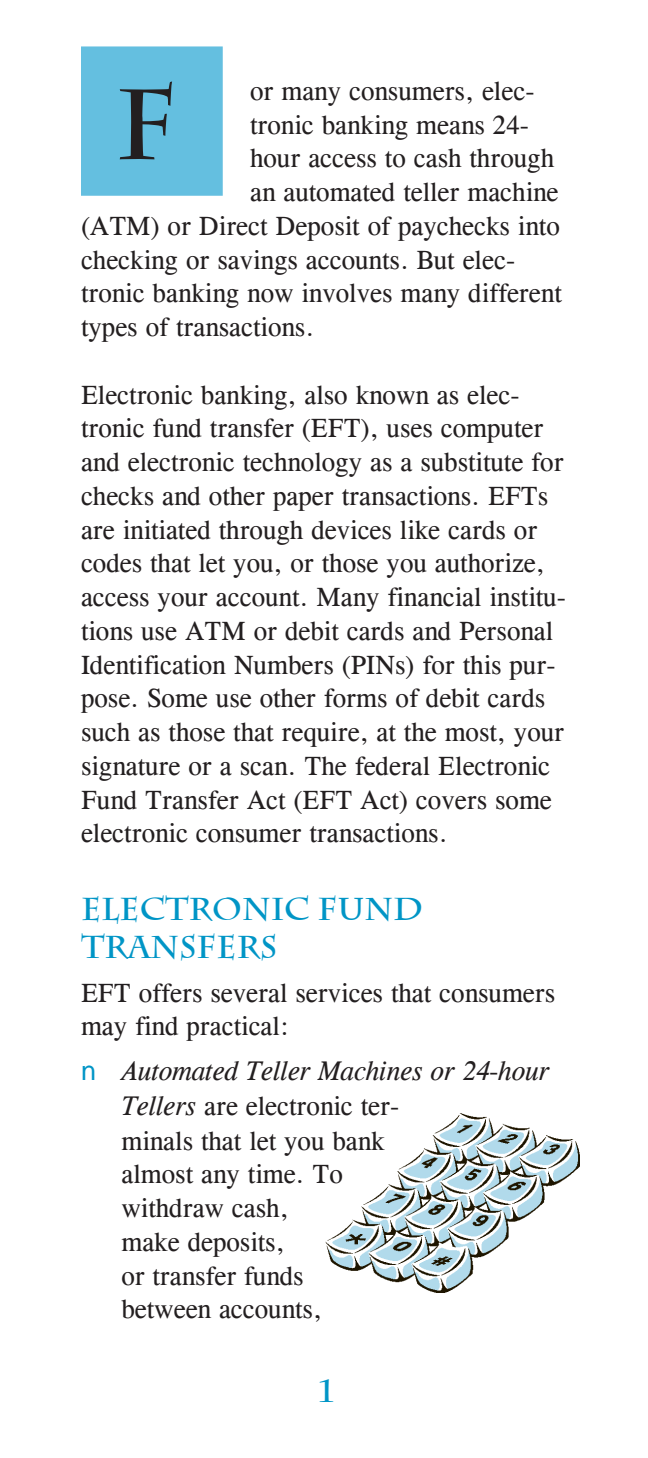
<style>
.page{position:relative;width:648px;height:1458px;background:#fff}
.page>*{position:absolute;margin:0;border:0;box-sizing:border-box;transform-origin:0 0}
.t1{font:700 99px "Charlesworth";color:#231f20}
.Subhead_1{font:700 31.5px/37.8px "Charlesworth";color:#0095c6}
.pagenumbers{font:700 31.5px "Charlesworth";color:#0095c6}
.Body_Text{font:27px/33.8px "CG Times";color:#231f20}
.Bullet{font:27px/34px "CG Times";color:#231f20}
.s1{font-style:italic}
</style>
<div class="page">
<img style="left:326px;top:1114px;width:254px;height:178px">
<div style="left:82px;top:48px;width:140px;height:147px;background:#64bfe0"></div>
<div style="left:81px;top:46px;width:142px;height:150px;border:2px solid #64bfe0"></div>
<p class="Body_Text" style="left:250px;top:74px;width:286px">or many consumers, elec-</p>
<p class="Body_Text" style="left:250px;top:108px;width:280px">tronic banking means 24-</p>
<p class="Body_Text" style="left:250px;top:141px;width:306px">hour access to cash through</p>
<p class="Body_Text" style="left:250px;top:175px;width:310px">an automated teller machine</p>
<p class="Body_Text" style="left:81px;top:209px;width:480px">(ATM) or Direct Deposit of paychecks into</p>
<p class="Body_Text" style="left:81px;top:243px;width:436px">checking or savings accounts. But elec-</p>
<p class="Body_Text" style="left:81px;top:276px;width:482px">tronic banking now involves many different</p>
<p class="Body_Text" style="left:81px;top:310px;width:235px">types of transactions.</p>
<p class="t1" style="left:115px;top:67px;width:65px">F</p>
<p class="Body_Text" style="left:81px;top:378px;width:486px">Electronic banking, also known as elec&shy;tronic fund transfer (EFT), uses computer and electronic technology as a substitute for checks and other paper transactions. EFTs are initiated through devices like cards or codes that let you, or those you authorize, access your account. Many financial institu&shy;tions use ATM or debit cards and Personal Identification Numbers (PINs) for this pur&shy;pose. Some use other forms of debit cards such as those that require, at the most, your</p>
<p class="Body_Text" style="left:81px;top:749px;width:472px;text-align:justify">signature or a scan. The federal Electronic Fund Transfer Act (EFT Act) covers some electronic consumer transactions.</p>
<p class="Subhead_1" style="left:81px;top:891px;width:343px">ELECTRONIC FUND<br>TRANSFERS</p>
<p class="Body_Text" style="left:81px;top:976px;width:476px">EFT offers several services that consumers may find practical:</p>
<p class="Bullet" style="left:122px;top:1054px;width:429px"><span class="s1">Automated Teller Machines or 24-hour<br>Tellers</span> are electronic ter-<br>minals that let you bank<br>almost any time. To<br>withdraw cash,<br>make deposits,<br>or transfer funds<br>between accounts,</p>
<p class="pagenumbers" style="left:319px;top:1373px;width:16px">1</p>
</div>
